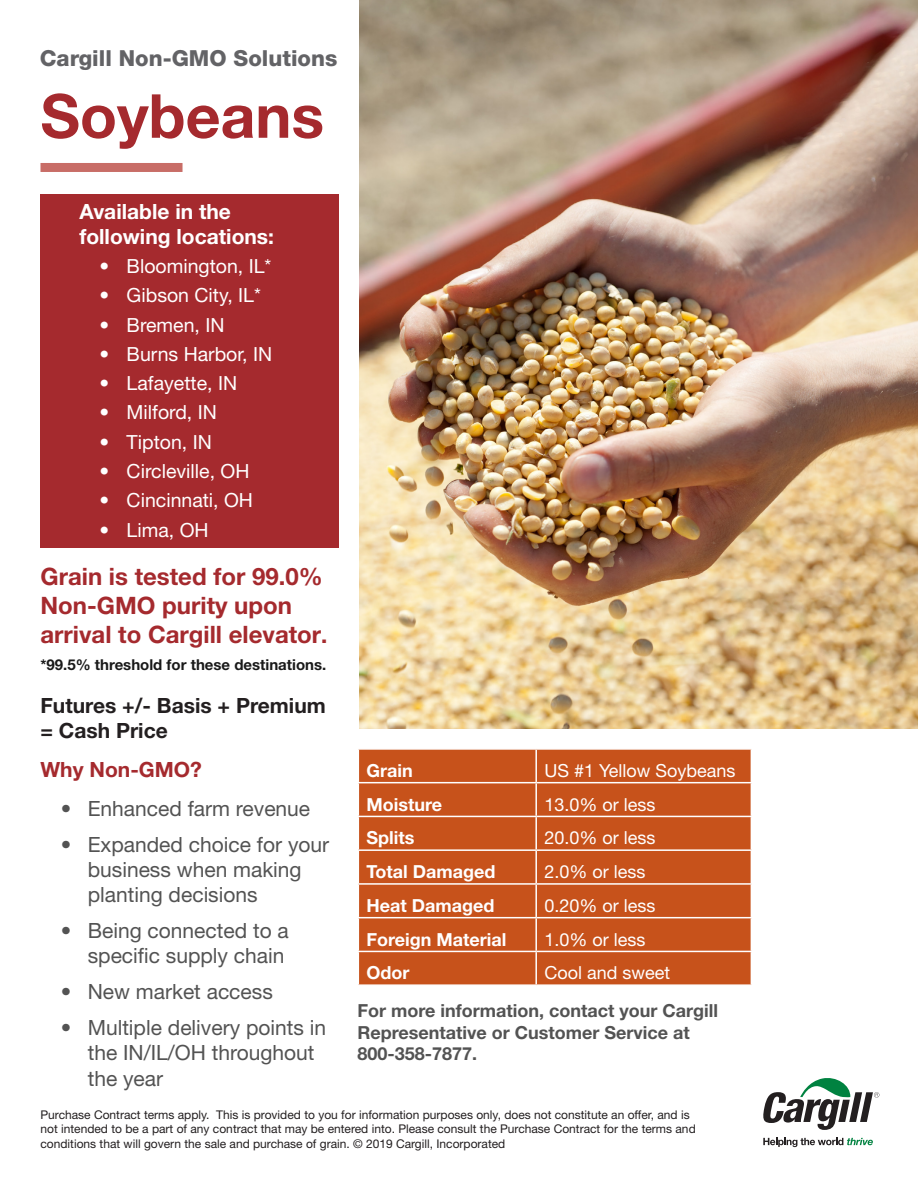
<style>
.page{position:relative;width:918px;height:1188px;background:#fff}
.page>*{position:absolute;margin:0;border:0;box-sizing:border-box;transform-origin:0 0}
.t1{font:700 60.75px "Helvetica Neue LT Std";color:#a52a2e}
.t2{font:700 24px/28.8px "Helvetica Neue LT Std";color:#a52a2e}
.t3{font:800 22.2px "Helvetica Neue LT Std";color:#636366}
.t4{font:21px/25.2px "Helvetica Neue LT Std";color:#535353}
.t5{font:700 21px/25.2px "Helvetica Neue LT Std";color:#fff}
.t6{font:700 21px/25.2px "Helvetica Neue LT Std";color:#231f20}
.t7{font:700 21px "Helvetica Neue LT Std";color:#a52a2e}
.t8{font:19.5px "Helvetica Neue LT Std";color:#fff}
.t9{font:18px "Helvetica Neue LT Std";color:#fff}
.t10{font:700 18px/21.6px "Helvetica Neue LT Std";color:#535353}
.t11{font:700 18px "Helvetica Neue LT Std";color:#fff}
.t12{font:700 15px "Helvetica Neue LT Std";color:#191919}
.t13{font:12px/14.4px "Helvetica Neue LT Std";color:#231f20}
.s1{font-size:22.5px}
</style>
<div class="page">
<img style="left:359px;top:0;width:559px;height:729px">
<div style="left:359px;top:750px;width:392px;height:234px;background:#c7521b"></div>
<hr style="left:535px;top:750px;width:2px;height:32px;background:#fff">
<hr style="left:358px;top:782px;width:178px;height:1px;background:#fff">
<hr style="left:536px;top:782px;width:216px;height:1px;background:#fff">
<hr style="left:535px;top:783px;width:2px;height:33px;background:#fff">
<hr style="left:358px;top:816px;width:178px;height:1px;background:#fff">
<hr style="left:536px;top:816px;width:216px;height:1px;background:#fff">
<hr style="left:535px;top:817px;width:2px;height:32px;background:#fff">
<hr style="left:358px;top:849px;width:178px;height:2px;background:#fff">
<hr style="left:536px;top:849px;width:216px;height:2px;background:#fff">
<hr style="left:535px;top:851px;width:2px;height:32px;background:#fff">
<hr style="left:358px;top:883px;width:178px;height:2px;background:#fff">
<hr style="left:536px;top:883px;width:216px;height:2px;background:#fff">
<hr style="left:535px;top:885px;width:2px;height:32px;background:#fff">
<hr style="left:358px;top:917px;width:178px;height:1px;background:#fff">
<hr style="left:536px;top:917px;width:216px;height:1px;background:#fff">
<hr style="left:535px;top:918px;width:2px;height:33px;background:#fff">
<hr style="left:358px;top:951px;width:178px;height:1px;background:#fff">
<hr style="left:536px;top:951px;width:216px;height:1px;background:#fff">
<hr style="left:535px;top:952px;width:2px;height:32px;background:#fff">
<div style="left:40px;top:194px;width:299px;height:354px;background:#a52a2e"></div>
<svg style="left:763px;top:1078px;width:116px;height:52px"></svg>
<svg style="left:763px;top:1138px;width:110px;height:9px"></svg>
<div style="left:40px;top:163px;width:143px;height:9px;background:#c86d67"></div>
<p class="t3" style="left:40px;top:45px;width:299px">Cargill Non-GMO Solutions</p>
<p class="t1" style="left:40px;top:79px;width:285px">Soybeans</p>
<p class="t5" style="left:79px;top:198px;width:196px">Available in the following locations:</p>
<p class="t8" style="left:100px;top:255px;width:173px">• Bloomington, IL*</p>
<p class="t8" style="left:100px;top:284px;width:163px">• Gibson City, IL*</p>
<p class="t8" style="left:100px;top:313px;width:126px">• Bremen, IN</p>
<p class="t8" style="left:100px;top:342px;width:174px">• Burns Harbor, IN</p>
<p class="t8" style="left:100px;top:372px;width:139px">• Lafayette, IN</p>
<p class="t8" style="left:100px;top:401px;width:119px">• Milford, IN</p>
<p class="t8" style="left:100px;top:430px;width:114px">• Tipton, IN</p>
<p class="t8" style="left:100px;top:459px;width:151px">• Circleville, OH</p>
<p class="t8" style="left:100px;top:489px;width:155px">• Cincinnati, OH</p>
<p class="t8" style="left:100px;top:519px;width:111px">• Lima, OH</p>
<p class="t2" style="left:40px;top:562px;width:289px">Grain is tested for 99.0%<br>Non-GMO purity upon arrival to Cargill elevator<span class="s1">.</span></p>
<p class="t12" style="left:40px;top:655px;width:287px">*99.5% threshold for these destinations.</p>
<p class="t6" style="left:40px;top:692px;width:287px">Futures +/- Basis + Premium = Cash Price</p>
<p class="t7" style="left:40px;top:756px;width:163px">Why Non-GMO?</p>
<p class="t4" style="left:61px;top:795px;width:251px">• Enhanced farm revenue</p>
<p class="t4" style="left:88px;top:831px;width:243px;text-indent:-27px">• Expanded choice for your business when making planting decisions</p>
<p class="t4" style="left:61px;top:918px;width:230px;text-align:right">• Being connected to a specific supply chain</p>
<p class="t4" style="left:61px;top:979px;width:214px">• New market access</p>
<p class="t4" style="left:88px;top:1015px;width:240px;text-indent:-27px">• Multiple delivery points in the IN/IL/OH throughout the year</p>
<p class="t11" style="left:367px;top:759px;width:48px">Grain</p>
<p class="t9" style="left:544px;top:760px;width:192px">US #1 Yellow Soybeans</p>
<p class="t11" style="left:367px;top:793px;width:77px">Moisture</p>
<p class="t9" style="left:544px;top:793px;width:113px">13.0% or less</p>
<p class="t11" style="left:367px;top:827px;width:49px">Splits</p>
<p class="t9" style="left:544px;top:827px;width:113px">20.0% or less</p>
<p class="t11" style="left:367px;top:861px;width:130px">Total Damaged</p>
<p class="t9" style="left:544px;top:861px;width:103px">2.0% or less</p>
<p class="t11" style="left:367px;top:894px;width:129px">Heat Damaged</p>
<p class="t9" style="left:544px;top:895px;width:113px">0.20% or less</p>
<p class="t11" style="left:367px;top:928px;width:141px">Foreign Material</p>
<p class="t9" style="left:544px;top:928px;width:103px">1.0% or less</p>
<p class="t11" style="left:367px;top:962px;width:45px">Odor</p>
<p class="t9" style="left:544px;top:962px;width:127px">Cool and sweet</p>
<p class="t10" style="left:357px;top:1000px;width:362px">For more information, contact your Cargill<br>Representative or Customer Service at<br>800-358-7877.</p>
<p class="t13" style="left:40px;top:1107px;width:657px">Purchase Contract terms apply. This is provided to you for information purposes only, does not constitute an offer, and is not intended to be a part of any contract that may be entered into. Please consult the Purchase Contract for the terms and conditions that will govern the sale and purchase of grain. © 2019 Cargill, Incorporated</p>
</div>
